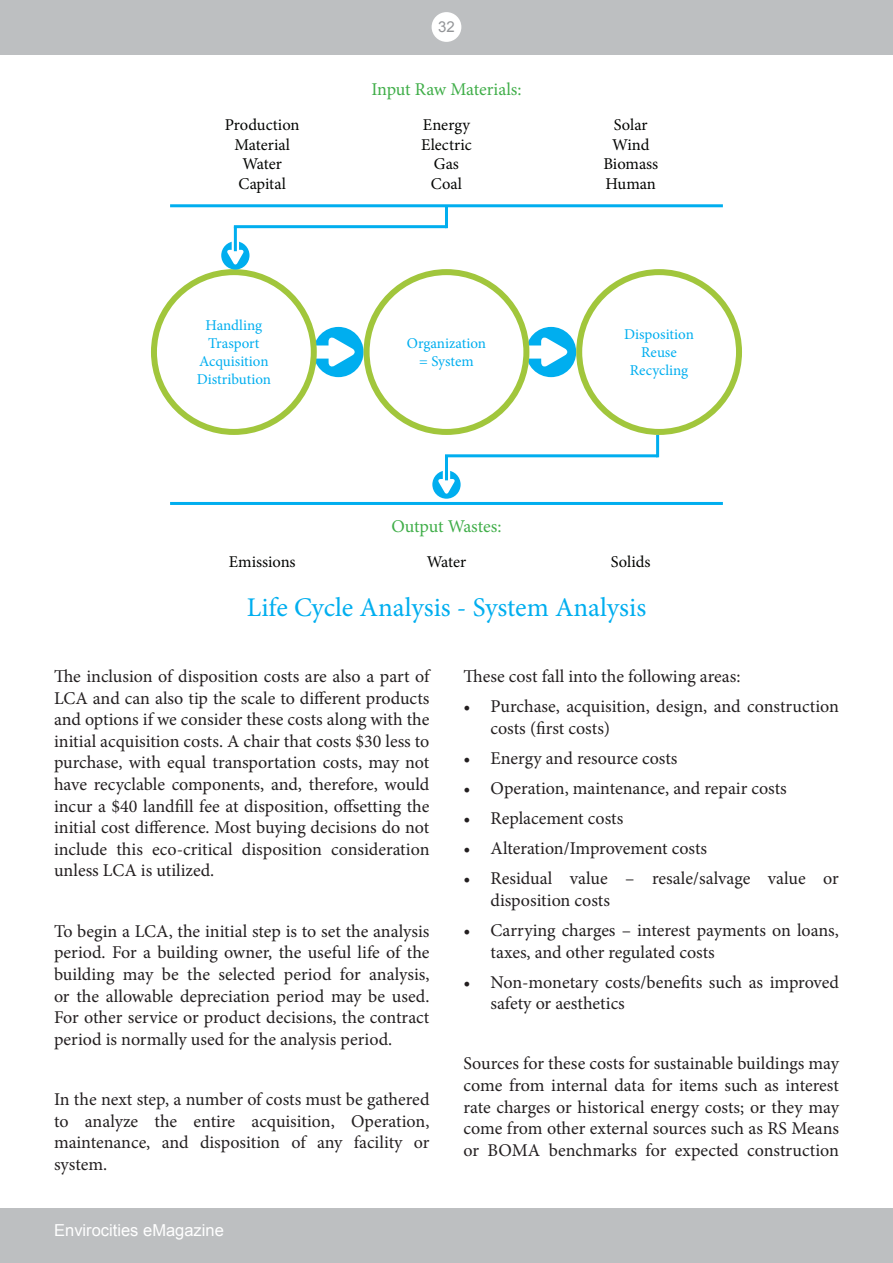
<style>
.page{position:relative;width:893px;height:1263px;background:#fff}
.page>*{position:absolute;margin:0;border:0;box-sizing:border-box;transform-origin:0 0}
.t1{font:27px "Minion Pro";letter-spacing:-.005em;color:#00aeef}
.t2{font:18px/21.6px "Minion Pro";color:#231f20;text-align:justify}
.t3{font:18px "Minion Pro";letter-spacing:-.01em;color:#40ae49}
.t4{font:16.5px/19.8px "Minion Pro";color:#040503;text-align:center}
.t5{font:16.5px "Arial";color:#fff}
.t6{font:15px/18px "Minion Pro";color:#00aeef;text-align:center}
.t7{font:15px "Arial";color:#939598}
</style>
<div class="page">
<div style="left:313px;top:327px;width:51px;height:50px;background:#00aeef;border-radius:50%"></div>
<svg style="left:309px;top:336px;width:46px;height:32px"></svg>
<div style="left:151px;top:269px;width:166px;height:166px;border:6px solid #a1c63c;border-radius:50%"></div>
<div style="left:526px;top:327px;width:50px;height:50px;background:#00aeef;border-radius:50%"></div>
<svg style="left:521px;top:336px;width:47px;height:32px"></svg>
<div style="left:364px;top:269px;width:165px;height:166px;border:6px solid #a1c63c;border-radius:50%"></div>
<div style="left:576px;top:269px;width:166px;height:166px;border:6px solid #a1c63c;border-radius:50%"></div>
<hr style="left:170px;top:204px;width:553px;height:3px;background:#00aeef">
<div style="left:221px;top:241px;width:28px;height:29px;background:#00aeef;border-radius:50%"></div>
<svg style="left:227px;top:238px;width:17px;height:27px"></svg>
<hr style="left:234px;top:225px;width:212px;height:3px;background:#00aeef">
<hr style="left:234px;top:227px;width:3px;height:24px;background:#00aeef">
<hr style="left:445px;top:206px;width:3px;height:22px;background:#00aeef">
<svg style="left:432px;top:470px;width:29px;height:29px"></svg>
<svg style="left:438px;top:470px;width:17px;height:24px"></svg>
<hr style="left:445px;top:454px;width:213px;height:3px;background:#00aeef">
<hr style="left:445px;top:456px;width:3px;height:24px;background:#00aeef">
<hr style="left:656px;top:435px;width:3px;height:22px;background:#00aeef">
<hr style="left:170px;top:502px;width:553px;height:3px;background:#00aeef">
<div style="left:0;top:1209px;width:893px;height:54px;background:#bdbfc1"></div>
<div style="left:0;top:0;width:893px;height:54px;background:#bdbfc1"></div>
<div style="left:432px;top:12px;width:29px;height:30px;background:#fff;border-radius:50%"></div>
<p class="t7" style="left:438px;top:17px;width:18px">32</p>
<p class="t3" style="left:371px;top:77px;width:152px">Input Raw Materials:</p>
<p class="t4" style="left:225px;top:115px;width:76px">Production<br>Material<br>Water<br>Capital</p>
<p class="t4" style="left:421px;top:115px;width:52px">Energy<br>Electric<br>Gas<br>Coal</p>
<p class="t4" style="left:603px;top:115px;width:56px">Solar<br>Wind<br>Biomass<br>Human</p>
<p class="t6" style="left:197px;top:317px;width:76px">Handling<br>Trasport<br>Acquisition<br>Distribution</p>
<p class="t6" style="left:407px;top:335px;width:81px">Organization = System</p>
<p class="t6" style="left:624px;top:326px;width:71px">Disposition<br>Reuse<br>Recycling</p>
<p class="t3" style="left:391px;top:514px;width:112px">Output Wastes:</p>
<p class="t4" style="left:229px;top:551px;width:68px">Emissions</p>
<p class="t4" style="left:427px;top:551px;width:41px">Water</p>
<p class="t4" style="left:611px;top:551px;width:41px">Solids</p>
<h1 class="t1" style="left:247px;top:589px;width:401px">Life Cycle Analysis - System Analysis</h1>
<p class="t2" style="left:54px;top:666px;width:377px">The inclusion of disposition costs are also a part of LCA and can also tip the scale to different products and options if we consider these costs along with the initial acquisition costs. A chair that costs $30 less to purchase, with equal transportation costs, may not have recyclable components, and, therefore, would incur a $40 landfill fee at disposition, offsetting the initial cost difference. Most buying decisions do not include this eco-critical disposition consideration unless LCA is utilized.</p>
<p class="t2" style="left:54px;top:920px;width:377px">To begin a LCA, the initial step is to set the analysis period. For a building owner, the useful life of the building may be the selected period for analysis, or the allowable depreciation period may be used.<br>For other service or product decisions, the contract period is normally used for the analysis period.</p>
<p class="t2" style="left:54px;top:1088px;width:377px">In the next step, a number of costs must be gathered to analyze the entire acquisition, Operation, maintenance, and disposition of any facility or system.</p>
<p class="t5" style="left:54px;top:1219px;width:171px">Envirocities eMagazine</p>
<p class="t2" style="left:463px;top:666px;width:278px">These cost fall into the following areas:</p>
<p class="t2" style="left:490px;top:696px;width:350px;text-indent:-27px">• Purchase, acquisition, design, and construction costs (first costs)</p>
<p class="t2" style="left:463px;top:747px;width:216px">• Energy and resource costs</p>
<p class="t2" style="left:463px;top:777px;width:325px">• Operation, maintenance, and repair costs</p>
<p class="t2" style="left:463px;top:807px;width:161px">• Replacement costs</p>
<p class="t2" style="left:463px;top:838px;width:245px">• Alteration/Improvement costs</p>
<p class="t2" style="left:490px;top:868px;width:350px;text-indent:-27px">• Residual value – resale/salvage value or disposition costs</p>
<p class="t2" style="left:490px;top:919px;width:350px;text-indent:-27px">• Carrying charges – interest payments on loans, taxes, and other regulated costs</p>
<p class="t2" style="left:490px;top:971px;width:350px;text-indent:-27px">• Non-monetary costs/benefits such as improved safety or aesthetics</p>
<p class="t2" style="left:463px;top:1053px;width:377px">Sources for these costs for sustainable buildings may come from internal data for items such as interest rate charges or historical energy costs; or they may come from other external sources such as RS Means or BOMA benchmarks for expected construction</p>
</div>
